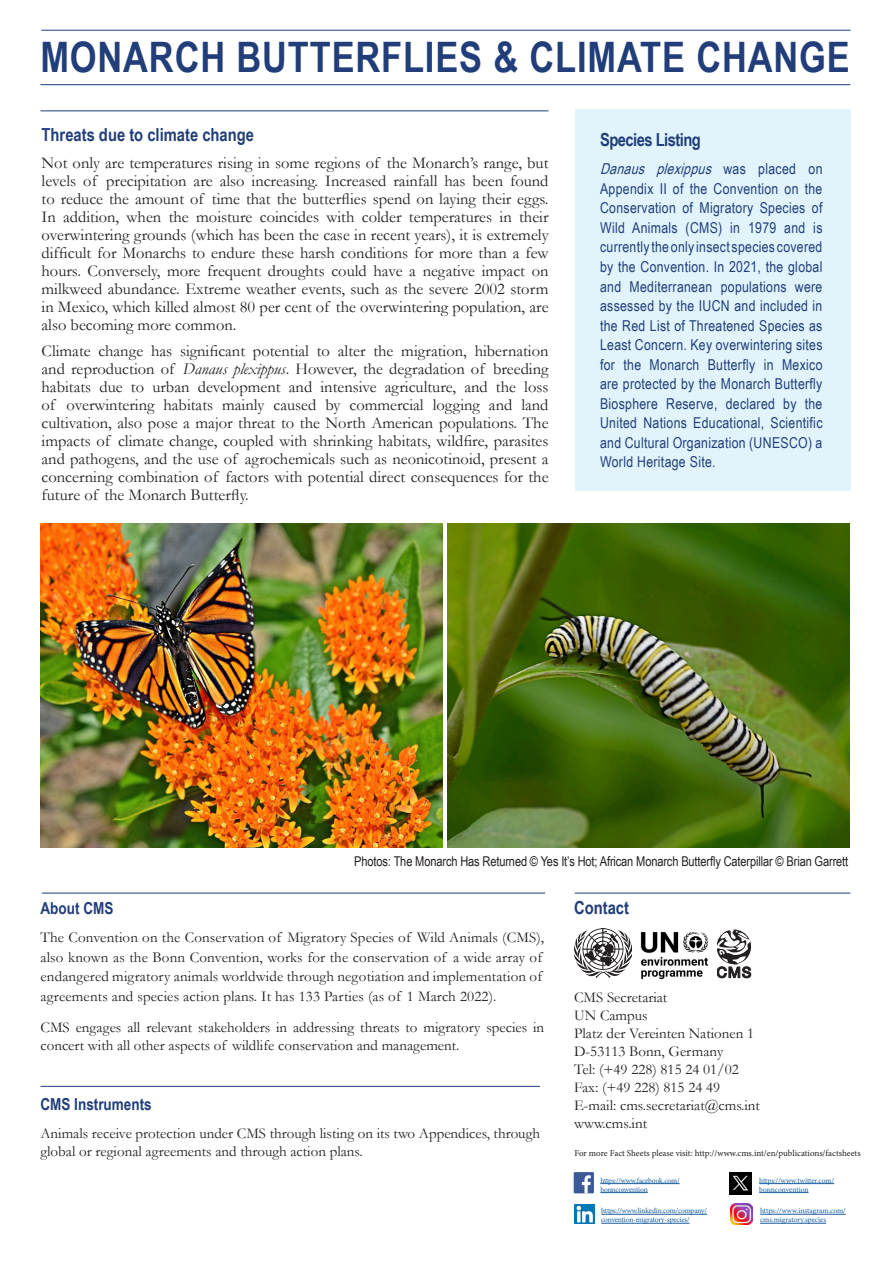
<style>
.page{position:relative;width:893px;height:1263px;background:#fff}
.page>*{position:absolute;margin:0;border:0;box-sizing:border-box;transform-origin:0 0}
.t1{font:700 42px "Arial Narrow";letter-spacing:.02em;color:#213e7a}
.Head_2_Fact_Sheet{font:700 18px "Arial Narrow";color:#213e7a}
.Head_2_Fact_Sheet-2{font:700 18px "Arial Narrow";letter-spacing:-.03em;color:#213e7a}
.Head_2_Fact_Sheet-3{font:16.5px/18px "Garamond";color:#231f20;text-align:justify}
.Head_2_Fact_Sheet-4{font:700 16.5px "Arial Narrow";color:#213e7a}
.Body_Fact_Sheet{font:15px/18px "Garamond";color:#231f20}
.Head_2_Fact_Sheet-5{font:15px/19.5px "Arial Narrow";letter-spacing:.02em;color:#213e7a;text-align:justify}
.BU_Fact_Sheet{font:13.5px "Arial Narrow";letter-spacing:-.01em;color:#231f20}
.t2{font:9px "Minion Pro";color:#231f20}
.t3{font:7.5px/9px "Minion Pro";letter-spacing:-.015em;color:#175d9e}
.s1{font-style:italic}
</style>
<div class="page">
<img style="left:40px;top:524px;width:402px;height:323px">
<hr style="left:40px;top:84px;width:810px;height:1px;background:#213e7a">
<hr style="left:42px;top:893px;width:503px;height:1px;background:#213e7a">
<hr style="left:575px;top:893px;width:275px;height:1px;background:#213e7a">
<hr style="left:41px;top:30px;width:810px;height:1px;background:#213e7a">
<hr style="left:40px;top:1086px;width:500px;height:1px;background:#213e7a">
<div style="left:575px;top:109px;width:275px;height:382px;background:#e1f4fc"></div>
<img style="left:730px;top:1173px;width:21px;height:21px">
<div style="left:574px;top:1172px;width:20px;height:21px;background:#3c5a99"></div>
<svg style="left:582px;top:1175px;width:9px;height:18px"></svg>
<hr style="left:759px;top:1183px;width:75px;height:1px;background:#175d9e">
<hr style="left:759px;top:1192px;width:49px;height:1px;background:#175d9e">
<hr style="left:600px;top:1183px;width:79px;height:1px;background:#175d9e">
<hr style="left:600px;top:1192px;width:48px;height:1px;background:#175d9e">
<hr style="left:40px;top:110px;width:509px;height:1px;background:#213e7a">
<img style="left:448px;top:524px;width:402px;height:323px">
<svg style="left:717px;top:929px;width:34px;height:49px"></svg>
<img style="left:640px;top:931px;width:69px;height:49px">
<img style="left:574px;top:928px;width:58px;height:49px">
<img style="left:731px;top:1203px;width:21px;height:21px">
<hr style="left:760px;top:1214px;width:86px;height:1px;background:#175d9e">
<hr style="left:760px;top:1223px;width:66px;height:1px;background:#175d9e">
<hr style="left:601px;top:1214px;width:106px;height:1px;background:#175d9e">
<hr style="left:601px;top:1223px;width:89px;height:1px;background:#175d9e">
<img style="left:574px;top:1205px;width:20px;height:18px">
<p class="t1" style="left:40px;top:25px;width:811px">MONARCH BUTTERFLIES &amp; CLIMATE CHANGE</p>
<p class="Head_2_Fact_Sheet" style="left:42px;top:121px;width:214px">Threats due to climate change</p>
<p class="Head_2_Fact_Sheet-3" style="left:42px;top:153px;width:508px">Not only are temperatures rising in some regions of the Monarch’s range, but levels of precipitation are also increasing. Increased rainfall has been found to reduce the amount of time that the butterflies spend on laying their eggs.<br>In addition, when the moisture coincides with colder temperatures in their overwintering grounds (which has been the case in recent years), it is extremely difficult for Monarchs to endure these harsh conditions for more than a few hours. Conversely, more frequent droughts could have a negative impact on milkweed abundance. Extreme weather events, such as the severe 2002 storm in Mexico, which killed almost 80 per cent of the overwintering population, are also becoming more common.</p>
<p class="Head_2_Fact_Sheet-3" style="left:42px;top:342px;width:508px">Climate change has significant potential to alter the migration, hibernation and reproduction of <span class="s1">Danaus plexippus</span>. However, the degradation of breeding habitats due to urban development and intensive agriculture, and the loss of overwintering habitats mainly caused by commercial logging and land cultivation, also pose a major threat to the North American populations. The impacts of climate change, coupled with shrinking habitats, wildfire, parasites and pathogens, and the use of agrochemicals such as neonicotinoid, present a concerning combination of factors with potential direct consequences for the future of the Monarch Butterfly.</p>
<p class="Head_2_Fact_Sheet-2" style="left:600px;top:127px;width:102px">Species Listing</p>
<p class="Head_2_Fact_Sheet-5" style="left:600px;top:159px;width:224px"><span class="s1">Danaus plexippus</span> w a s p l a c e d o n Appendix II of the Convention on the Conservation of Migratory Species of Wild Animals (CMS) in 1979 and is currently the only insect species covered by the Convention. In 2021, the global and Mediterranean populations were assessed by the IUCN and included in the Red List of Threatened Species as Least Concern. Key overwintering sites for the Monarch Butterfly in Mexico are protected by the Monarch Butterfly Biosphere Reserve, declared by the United Nations Educational, Scientific and Cultural Organization (UNESCO) a World Heritage Site.</p>
<p class="BU_Fact_Sheet" style="left:354px;top:851px;width:495px">Photos: The Monarch Has Returned © Yes It’s Hot; African Monarch Butterfly Caterpillar © Brian Garrett</p>
<p class="Head_2_Fact_Sheet-4" style="left:40px;top:896px;width:74px">About CMS</p>
<p class="Body_Fact_Sheet" style="left:40px;top:927px;width:505px;line-height:19.5px">The Convention on the Conservation of Migratory Species of Wild Animals (CMS), also known as the Bonn Convention, works for the conservation of a wide array of endangered migratory animals worldwide through negotiation and implementation of agreements and species action plans. It has 133 Parties (as of 1 March 2022).</p>
<p class="Body_Fact_Sheet" style="left:40px;top:1017px;width:505px">CMS engages all relevant stakeholders in addressing threats to migratory species in concert with all other aspects of wildlife conservation and management.</p>
<p class="Head_2_Fact_Sheet-4" style="left:40px;top:1092px;width:113px">CMS Instruments</p>
<p class="Body_Fact_Sheet" style="left:40px;top:1124px;width:501px">Animals receive protection under CMS through listing on its two Appendices, through global or regional agreements and through action plans.</p>
<p class="Head_2_Fact_Sheet" style="left:574px;top:894px;width:56px">Contact</p>
<p class="Body_Fact_Sheet" style="left:574px;top:987px;width:95px">CMS Secretariat</p>
<p class="Body_Fact_Sheet" style="left:574px;top:1005px;width:75px">UN Campus</p>
<p class="Body_Fact_Sheet" style="left:574px;top:1023px;width:182px">Platz der Vereinten Nationen 1<br>D-53113 Bonn, Germany</p>
<p class="Body_Fact_Sheet" style="left:574px;top:1059px;width:166px">Tel: (+49 228) 815 24 01/02<br>Fax: (+49 228) 815 24 49</p>
<p class="Body_Fact_Sheet" style="left:574px;top:1095px;width:187px">E-mail: cms.secretariat@cms.int</p>
<p class="Body_Fact_Sheet" style="left:574px;top:1113px;width:75px">www.cms.int</p>
<p class="t2" style="left:574px;top:1147px;width:288px">For more Fact Sheets please visit: http://www.cms.int/en/publications/factsheets</p>
<p class="t3" style="left:759px;top:1176px;width:76px">https://www.twitter.com/</p>
<p class="t3" style="left:759px;top:1185px;width:51px">bonnconvention</p>
<p class="t3" style="left:600px;top:1176px;width:81px">https://www.facebook.com/ bonnconvention</p>
<p class="t3" style="left:601px;top:1206px;width:107px">https://www.linkedin.com/company/ convention-migratory-species/</p>
<p class="t3" style="left:760px;top:1206px;width:87px">https://www.instagram.com/ cms.migratory.species</p>
</div>
